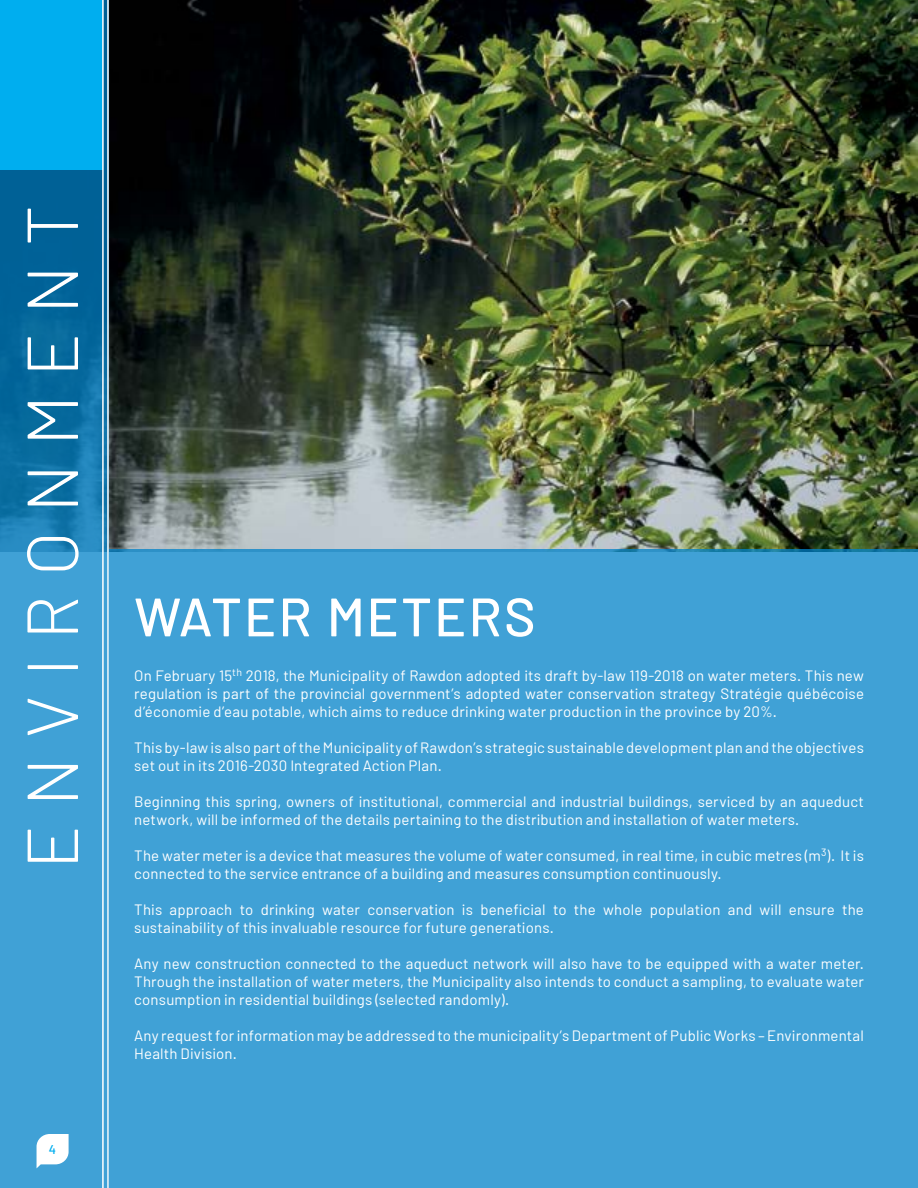
<style>
.page{position:relative;width:918px;height:1188px;background:#fff}
.page>*{position:absolute;margin:0;border:0;box-sizing:border-box;transform-origin:0 0}
.t1{font:300 72px "Barlow";letter-spacing:.26em;color:#fff}
.t2{font:500 54px "Barlow";letter-spacing:.04em;color:#fff}
.t3{font:15px/18px "Barlow";letter-spacing:.01em;color:#fff}
.t4{font:500 12.75px "Barlow";color:#00aeef}
</style>
<div class="page">
<img style="left:109px;top:0;width:809px;height:549px">
<svg style="left:0;top:0;width:107px;height:1188px;background:#2a8cc1"></svg>
<div style="left:0;top:0;width:102px;height:170px;background:#00aeef"></div>
<div style="left:108px;top:549px;width:810px;height:639px;background:#40a1d6"></div>
<hr style="left:102px;top:0;width:2px;height:1188px;background:#fff">
<hr style="left:107px;top:0;width:2px;height:1188px;background:#fff">
<svg style="left:37px;top:1134px;width:32px;height:34px"></svg>
<h1 class="t1" style="left:7px;top:869px;width:665px;rotate:-90deg">ENVIRONMENT</h1>
<p class="t4" style="left:49px;top:1141px;width:9px">4</p>
<h2 class="t2" style="left:134px;top:583px;width:403px">WATER METERS</h2>
<p class="t3" style="left:134px;top:666px;width:731px;text-align:justify">On February 15<sup>th</sup> 2018, the Municipality of Rawdon adopted its draft by-law 119-2018 on water meters. This new regulation is part of the provincial government’s adopted water conservation strategy Stratégie québécoise d’économie d’eau potable, which aims to reduce drinking water production in the province by 20%.</p>
<p class="t3" style="left:134px;top:738px;width:731px">This by-law is also part of the Municipality of Rawdon’s strategic sustainable development plan and the objectives set out in its 2016-2030 Integrated Action Plan.</p>
<p class="t3" style="left:134px;top:792px;width:731px">Beginning this spring, owners of institutional, commercial and industrial buildings, serviced by an aqueduct network, will be informed of the details pertaining to the distribution and installation of water meters.</p>
<p class="t3" style="left:134px;top:846px;width:731px">The water meter is a device that measures the volume of water consumed, in real time, in cubic metres (m<sup>3</sup>). It is connected to the service entrance of a building and measures consumption continuously.</p>
<p class="t3" style="left:134px;top:900px;width:731px">This approach to drinking water conservation is beneficial to the whole population and will ensure the sustainability of this invaluable resource for future generations.</p>
<p class="t3" style="left:134px;top:954px;width:731px;text-align:justify">Any new construction connected to the aqueduct network will also have to be equipped with a water meter.<br>Through the installation of water meters, the Municipality also intends to conduct a sampling, to evaluate water consumption in residential buildings (selected randomly).</p>
<p class="t3" style="left:134px;top:1026px;width:731px">Any request for information may be addressed to the municipality’s Department of Public Works – Environmental<br>Health Division.</p>
</div>
